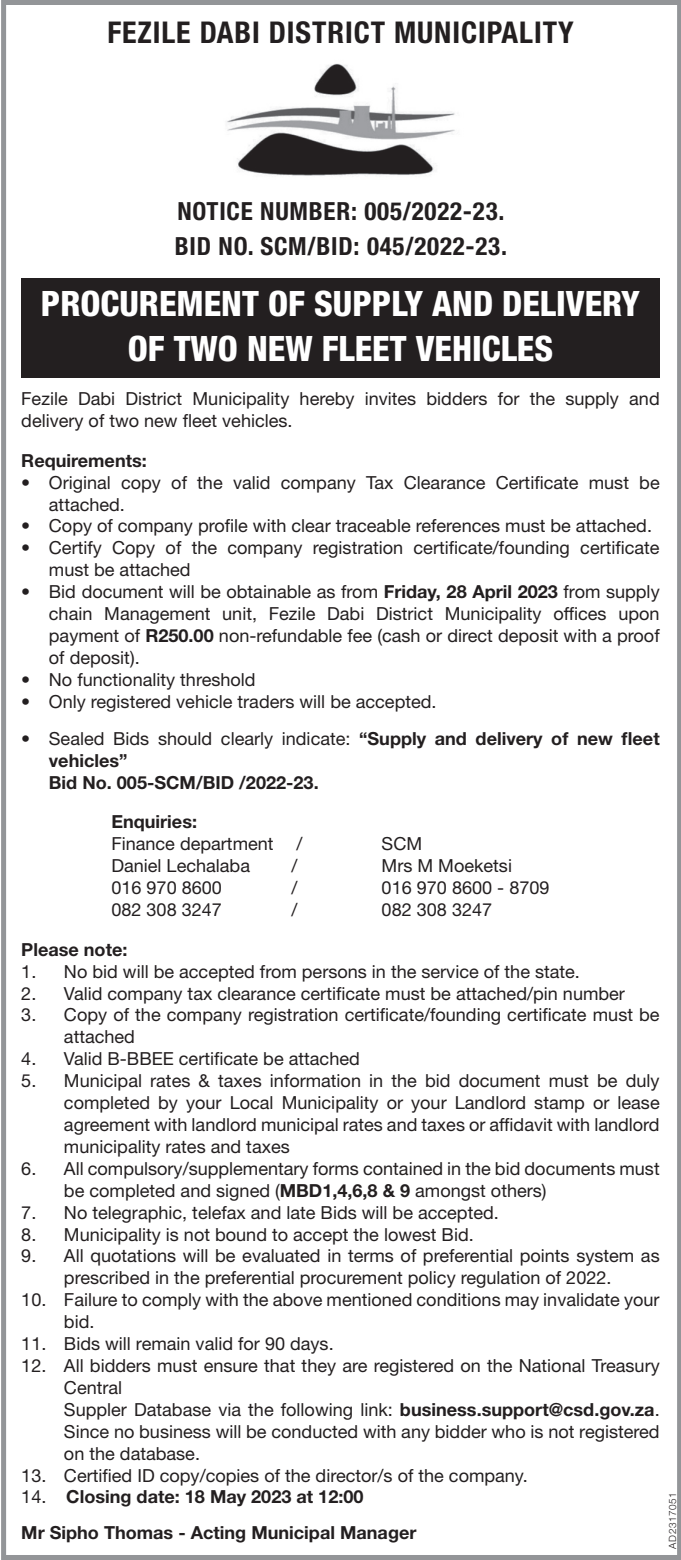
<style>
.page{position:relative;width:681px;height:1560px;background:#fff}
.page>*{position:absolute;margin:0;border:0;box-sizing:border-box;transform-origin:0 0}
.t1{font:800 condensed 35px/45px "Helvetica Neue LT Std";color:#fff;text-align:center}
.t2{font:700 condensed 30px "Helvetica Neue LT Std";letter-spacing:.03em;color:#231f20}
.t3{font:700 condensed 25px/35px "Helvetica Neue LT Std";letter-spacing:.03em;color:#231f20}
.t4{font:18px/22px "Helvetica Neue LT Std";color:#231f20}
.t5{font:700 18px/22px "Helvetica Neue LT Std";color:#231f20}
.t6{font:300 10px "Helvetica Neue LT Std";letter-spacing:.05em;color:#231f20}
.s1{font-weight:700}
.s2{font-weight:400}
</style>
<div class="page">
<div style="left:1px;top:0;width:679px;height:1559px;border:5px solid #939598"></div>
<img style="left:227px;top:63px;width:228px;height:113px">
<div style="left:21px;top:278px;width:638px;height:99px;background:#231f20"></div>
<p class="t2" style="left:107px;top:14px;width:467px">FEZILE DABI DISTRICT MUNICIPALITY</p>
<h3 class="t3" style="left:175px;top:193px;width:333px">NOTICE NUMBER: 005/2022-23.<br>BID NO. SCM/BID: 045/2022-23.</h3>
<h1 class="t1" style="left:41px;top:280px;width:600px">PROCUREMENT OF SUPPLY AND DELIVERY<br>OF TWO NEW FLEET VEHICLES</h1>
<p class="t4" style="left:21px;top:387px;width:639px">Fezile Dabi District Municipality hereby invites bidders for the supply and delivery of two new fleet vehicles.</p>
<p class="t5" style="left:21px;top:449px;width:127px">Requirements:</p>
<p class="t4" style="left:49px;top:471px;width:612px;text-indent:-28px">• Original copy of the valid company Tax Clearance Certificate must be attached.</p>
<p class="t4" style="left:21px;top:514px;width:632px">• Copy of company profile with clear traceable references must be attached.</p>
<p class="t4" style="left:49px;top:536px;width:612px;text-indent:-28px">• Certify Copy of the company registration certificate/founding certificate must be attached</p>
<p class="t4" style="left:49px;top:580px;width:612px;text-align:justify;text-indent:-28px">• Bid document will be obtainable as from <span class="s1">Friday, 28 April 2023</span> from supply chain Management unit, Fezile Dabi District Municipality offices upon payment of <span class="s1">R250.00</span> non-refundable fee (cash or direct deposit with a proof of deposit).</p>
<p class="t4" style="left:21px;top:668px;width:236px">• No functionality threshold</p>
<p class="t4" style="left:21px;top:690px;width:416px">• Only registered vehicle traders will be accepted.</p>
<p class="t5" style="left:49px;top:727px;width:612px;text-indent:-28px"><span class="s2">• Sealed Bids should clearly indicate:</span> “Supply and delivery of new fleet vehicles”<br>Bid No. 005-SCM/BID /2022-23.</p>
<p class="t5" style="left:111px;top:810px;width:87px">Enquiries:</p>
<p class="t4" style="left:111px;top:832px;width:164px">Finance department</p>
<p class="t4" style="left:296px;top:832px;width:8px">/</p>
<p class="t4" style="left:381px;top:832px;width:42px">SCM</p>
<p class="t4" style="left:111px;top:854px;width:140px">Daniel Lechalaba</p>
<p class="t4" style="left:291px;top:854px;width:8px">/</p>
<p class="t4" style="left:381px;top:854px;width:132px">Mrs M Moeketsi</p>
<p class="t4" style="left:111px;top:876px;width:112px">016 970 8600</p>
<p class="t4" style="left:291px;top:876px;width:8px">/</p>
<p class="t4" style="left:381px;top:876px;width:169px">016 970 8600 - 8709</p>
<p class="t4" style="left:111px;top:898px;width:112px">082 308 3247</p>
<p class="t4" style="left:291px;top:898px;width:8px">/</p>
<p class="t4" style="left:381px;top:898px;width:112px">082 308 3247</p>
<p class="t5" style="left:21px;top:937px;width:108px">Please note:</p>
<p class="t4" style="left:21px;top:959px;width:560px">1. No bid will be accepted from persons in the service of the state.</p>
<p class="t4" style="left:21px;top:981px;width:605px">2. Valid company tax clearance certificate must be attached/pin number</p>
<p class="t4" style="left:64px;top:1003px;width:597px;text-indent:-43px">3. Copy of the company registration certificate/founding certificate must be attached</p>
<p class="t4" style="left:21px;top:1047px;width:340px">4. Valid B-BBEE certificate be attached</p>
<p class="t4" style="left:64px;top:1069px;width:597px;text-align:justify;text-indent:-43px">5. Municipal rates &amp; taxes information in the bid document must be duly completed by your Local Municipality or your Landlord stamp or lease agreement with landlord municipal rates and taxes or affidavit with landlord municipality rates and taxes</p>
<p class="t4" style="left:64px;top:1156px;width:597px;text-indent:-43px">6. All compulsory/supplementary forms contained in the bid documents must be completed and signed (<span class="s1">MBD1,4,6,8 &amp; 9</span> amongst others)</p>
<p class="t4" style="left:21px;top:1200px;width:479px">7. No telegraphic, telefax and late Bids will be accepted.</p>
<p class="t4" style="left:21px;top:1222px;width:454px">8. Municipality is not bound to accept the lowest Bid.</p>
<p class="t4" style="left:21px;top:1244px;width:639px;text-align:center">9. All quotations will be evaluated in terms of preferential points system as prescribed in the preferential procurement policy regulation of 2022.</p>
<p class="t4" style="left:64px;top:1288px;width:597px;text-indent:-43px">10. Failure to comply with the above mentioned conditions may invalidate your bid.</p>
<p class="t4" style="left:21px;top:1332px;width:314px">11. Bids will remain valid for 90 days.</p>
<p class="t4" style="left:64px;top:1354px;width:597px;text-indent:-43px">12. All bidders must ensure that they are registered on the National Treasury Central<br>Suppler Database via the following link: <span class="s1">business.support@csd.gov.za</span>.<br>Since no business will be conducted with any bidder who is not registered on the database.</p>
<p class="t4" style="left:21px;top:1463px;width:507px">13. Certified ID copy/copies of the director/s of the company.</p>
<p class="t5" style="left:21px;top:1478px;width:396px;line-height:35.2px"><span class="s2">14.</span> Closing date: 18 May 2023 at 12:00<br>Mr Sipho Thomas - Acting Municipal Manager</p>
<p class="t6" style="left:666px;top:1548px;width:58px;rotate:-90deg">AD2317051</p>
</div>
